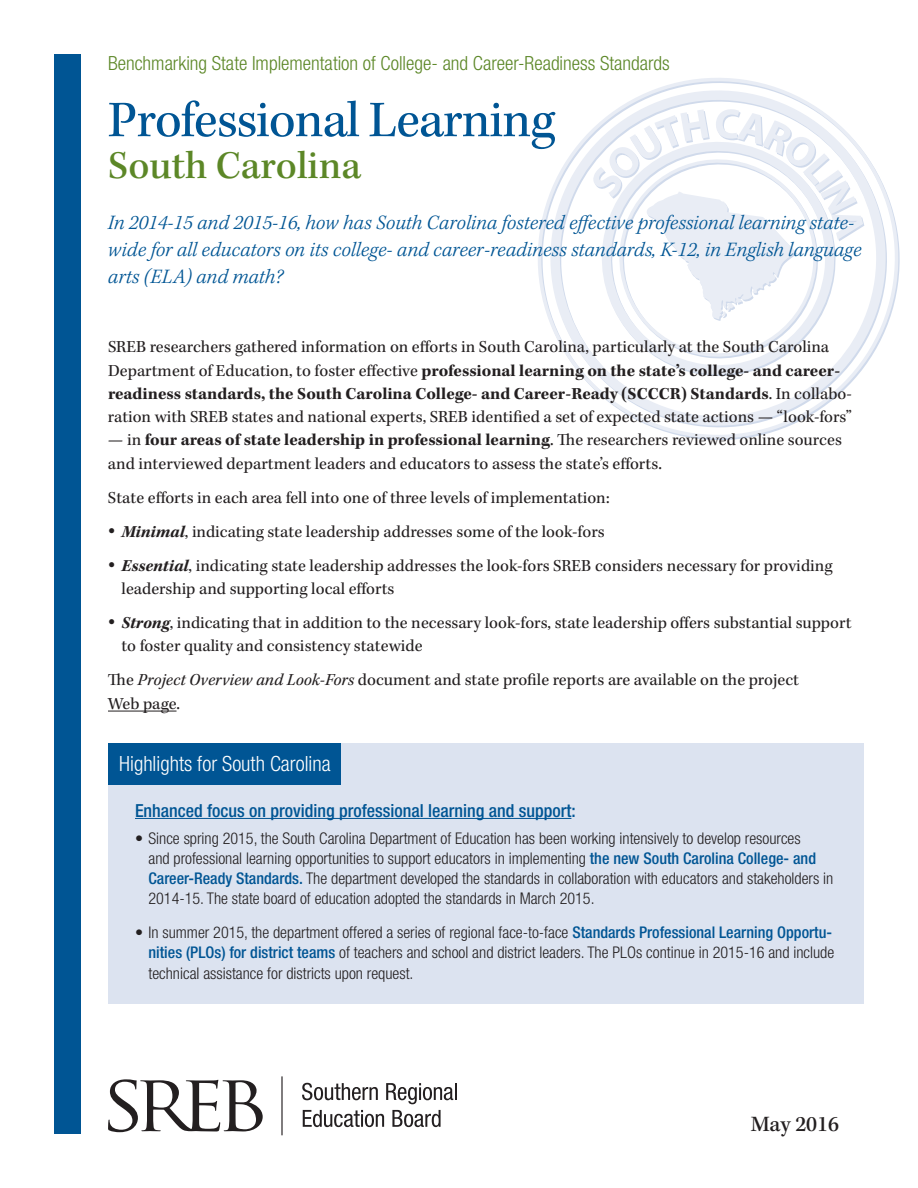
<style>
.page{position:relative;width:918px;height:1188px;background:#fff}
.page>*{position:absolute;margin:0;border:0;box-sizing:border-box;transform-origin:0 0}
.t1{font:52.5px "Kepler Std";letter-spacing:-.02em;color:#005594}
.t2{font:500 40.5px "Kepler Std";color:#5c8727}
.t3{font:500 22.5px "Kepler Std";color:#231f20}
.t4{font:italic 300 21px/27px "Kepler Std";color:#005594}
.t5{font:300 condensed 21px "Helvetica Neue";color:#fff}
.t6{font:300 condensed 19.5px "Helvetica Neue";color:#5c8727}
.t7{font:500 condensed 18px "Helvetica Neue";color:#005594}
.t8{font:17.25px/23.2px "Kepler Std";color:#231f20}
.t9{font:300 condensed 16.2px/20.2px "Helvetica Neue";color:#231f20}
.s1{font-weight:700}
.s2{font-weight:700;font-style:italic}
.s3{font-style:italic}
.s4{font-weight:500;color:#005594}
</style>
<div class="page">
<svg style="left:539px;top:79px;width:358px;height:358px"></svg>
<svg style="left:594px;top:321px;width:248px;height:61px"></svg>
<svg style="left:613px;top:321px;width:210px;height:42px"></svg>
<svg style="left:592px;top:109px;width:272px;height:212px"></svg>
<div style="left:108px;top:743px;width:756px;height:261px;background:#dce3f0"></div>
<div style="left:108px;top:743px;width:232px;height:41px;background:#005594"></div>
<div style="left:54px;top:54px;width:27px;height:1080px;background:#005594"></div>
<hr style="left:108px;top:711px;width:69px;height:1px;background:#231f20">
<hr style="left:135px;top:818px;width:436px;height:1px;background:#005594">
<svg style="left:302px;top:1083px;width:76px;height:17px"></svg>
<svg style="left:386px;top:1083px;width:71px;height:21px"></svg>
<svg style="left:303px;top:1110px;width:81px;height:17px"></svg>
<svg style="left:392px;top:1110px;width:49px;height:17px"></svg>
<hr style="left:281px;top:1076px;width:2px;height:59px;background:#231f20">
<svg style="left:108px;top:1079px;width:155px;height:53px"></svg>
<p class="t6" style="left:108px;top:51px;width:563px">Benchmarking State Implementation of College- and Career-Readiness Standards</p>
<h1 class="t1" style="left:108px;top:90px;width:449px">Professional Learning</h1>
<h2 class="t2" style="left:108px;top:143px;width:255px">South Carolina</h2>
<p class="t4" style="left:108px;top:209px;width:755px">In 2014-15 and 2015-16, how has South Carolina fostered effective professional learning state&shy;wide for all educators on its college- and career-readiness standards, K-12, in English language arts (ELA) and math?</p>
<p class="t8" style="left:108px;top:336px;width:745px">SREB researchers gathered information on efforts in South Carolina, particularly at the South Carolina Department of Education, to foster effective <span class="s1">professional learning on the state’s college- and career&shy;readiness standards, the South Carolina College- and Career-Ready (SCCCR) Standards</span>. In collabo&shy;ration with SREB states and national experts, SREB identified a set of expected state actions — “look-fors”</p>
<p class="t8" style="left:108px;top:429px;width:735px">— in <span class="s1">four areas of state leadership in professional learning</span>. The researchers reviewed online sources and interviewed department leaders and educators to assess the state’s efforts.</p>
<p class="t8" style="left:122px;top:481px;width:712px;line-height:34px;text-indent:-14px">State efforts in each area fell into one of three levels of implementation:<br><span class="s2">Minimal</span>, indicating state leadership addresses some of the look-fors<br><span class="s2">Essential</span>, indicating state leadership addresses the look-fors SREB considers necessary for providing</p>
<p class="t8" style="left:122px;top:572px;width:732px;line-height:34px">leadership and supporting local efforts<br><span class="s2">Strong</span>, indicating that in addition to the necessary look-fors, state leadership offers substantial support</p>
<p class="t8" style="left:108px;top:630px;width:693px;line-height:34px;text-indent:14px">to foster quality and consistency statewide<br>The <span class="s3">Project Overview and Look-Fors</span> document and state profile reports are available on the project</p>
<p class="t8" style="left:108px;top:692px;width:74px">Web page.</p>
<p class="t5" style="left:119px;top:752px;width:213px">Highlights for South Carolina</p>
<p class="t7" style="left:135px;top:800px;width:442px">Enhanced focus on providing professional learning and support:</p>
<p class="t9" style="left:148px;top:828px;width:686px;text-indent:-14px">• Since spring 2015, the South Carolina Department of Education has been working intensively to develop resources<br>and professional learning opportunities to support educators in implementing <span class="s4">the new South Carolina College- and Career-Ready Standards.</span> The department developed the standards in collaboration with educators and stakeholders in 2014-15. The state board of education adopted the standards in March 2015.</p>
<p class="t9" style="left:148px;top:922px;width:687px;text-indent:-14px">• In summer 2015, the department offered a series of regional face-to-face <span class="s4">Standards Professional Learning Opportu&shy;nities (PLOs) for district teams</span> of teachers and school and district leaders. The PLOs continue in 2015-16 and include technical assistance for districts upon request.</p>
<h3 class="t3" style="left:751px;top:1111px;width:90px">May 2016</h3>
</div>
